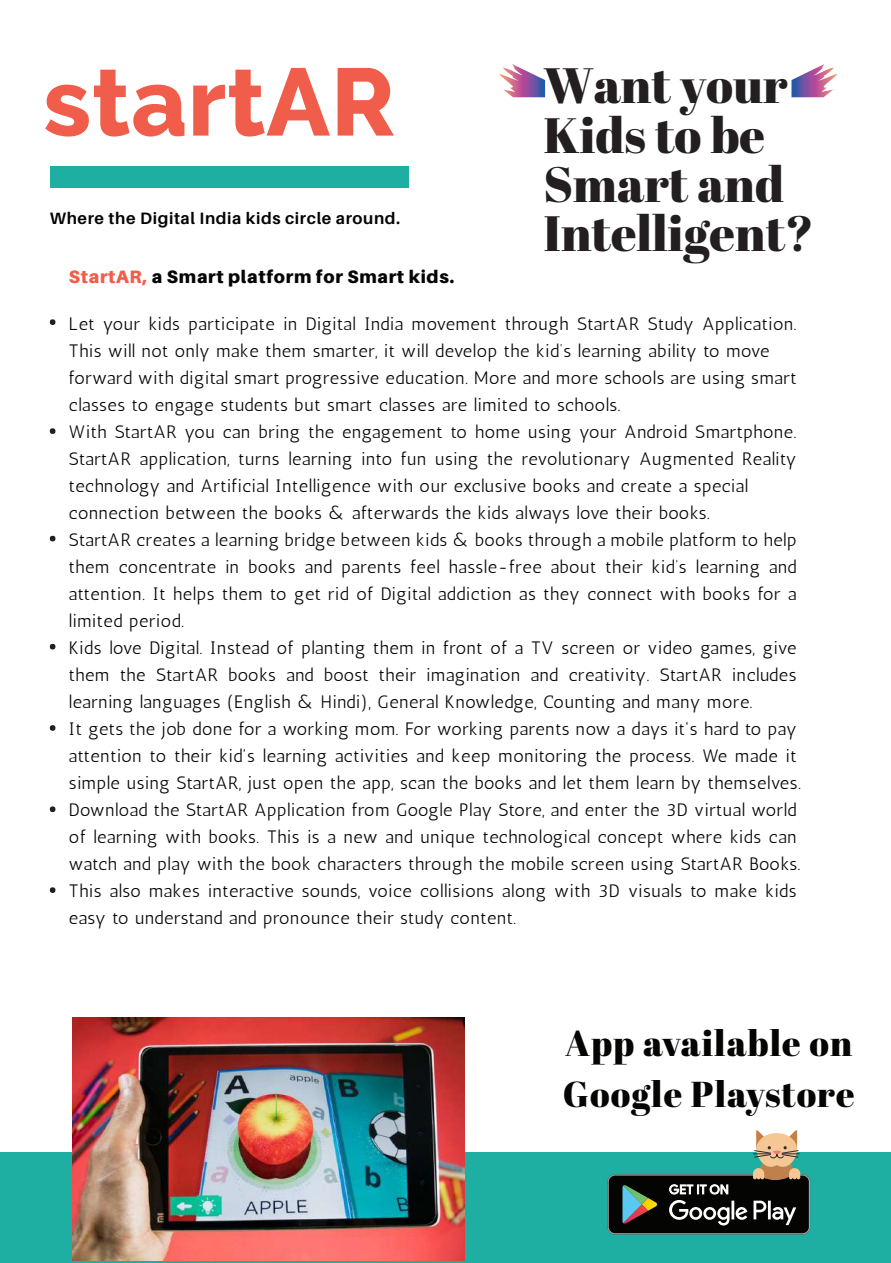
<style>
.page{position:relative;width:891px;height:1263px;background:#fff}
.page>*{position:absolute;margin:0;border:0;box-sizing:border-box;transform-origin:0 0}
.t1{font:49.65px/49.5px "Abril Fatface";color:#231f20}
.t2{font:36px/51px "Abril Fatface";letter-spacing:.03em;color:#050504}
.t3{font:18px/27px "Antic Sans";letter-spacing:.04em;color:#050504}
.t4{font:900 18px "Aileron";letter-spacing:.04em;color:#050504}
.t5{font:700 16.5px "Aileron";letter-spacing:.04em;color:#050504}
.s1{color:#f15d4b}
</style>
<div class="page">
<div style="left:0;top:1152px;width:891px;height:111px;background:#1eaea2"></div>
<svg style="left:792px;top:64px;width:46px;height:33px"></svg>
<svg style="left:499px;top:64px;width:46px;height:33px"></svg>
<svg style="left:50px;top:319px;width:5px;height:6px"></svg>
<svg style="left:50px;top:428px;width:5px;height:6px"></svg>
<svg style="left:50px;top:536px;width:5px;height:5px"></svg>
<svg style="left:50px;top:644px;width:5px;height:5px"></svg>
<svg style="left:50px;top:725px;width:5px;height:6px"></svg>
<svg style="left:50px;top:806px;width:5px;height:6px"></svg>
<svg style="left:50px;top:887px;width:5px;height:6px"></svg>
<svg style="left:45px;top:70px;width:139px;height:67px"></svg>
<svg style="left:193px;top:68px;width:137px;height:69px"></svg>
<svg style="left:338px;top:68px;width:56px;height:68px"></svg>
<svg style="left:608px;top:1130px;width:202px;height:104px"></svg>
<div style="left:50px;top:166px;width:358px;height:22px;background:#1eaea2"></div>
<img style="left:72px;top:1017px;width:393px;height:244px">
<p class="t5" style="left:50px;top:209px;width:352px">Where the Digital India kids circle around.</p>
<p class="t4" style="left:69px;top:266px;width:387px"><span class="s1">StartAR,</span> a Smart platform for Smart kids.</p>
<h1 class="t1" style="left:543px;top:59px;width:272px">Want your<br>Kids to be<br>Smart and<br>Intelligent?</h1>
<p class="t3" style="left:69px;top:310px;width:733px">Let your kids participate in Digital India movement through StartAR Study Application.<br>This will not only make them smarter, it will develop the kid’s learning ability to move forward with digital smart progressive education. More and more schools are using smart classes to engage students but smart classes are limited to schools.<br>With StartAR you can bring the engagement to home using your Android Smartphone.<br>StartAR application, turns learning into fun using the revolutionary Augmented Reality technology and Artificial Intelligence with our exclusive books and create a special connection between the books &amp; afterwards the kids always love their books.<br>StartAR creates a learning bridge between kids &amp; books through a mobile platform to help them concentrate in books and parents feel hassle-free about their kid’s learning and attention. It helps them to get rid of Digital addiction as they connect with books for a limited period.<br>Kids love Digital. Instead of planting them in front of a TV screen or video games, give them the StartAR books and boost their imagination and creativity. StartAR includes learning languages (English &amp; Hindi), General Knowledge, Counting and many more.<br>It gets the job done for a working mom. For working parents now a days it's hard to pay attention to their kid's learning activities and keep monitoring the process. We made it simple using StartAR, just open the app, scan the books and let them learn by themselves.<br>Download the StartAR Application from Google Play Store, and enter the 3D virtual world of learning with books. This is a new and unique technological concept where kids can watch and play with the book characters through the mobile screen using StartAR Books.<br>This also makes interactive sounds, voice collisions along with 3D visuals to make kids easy to understand and pronounce their study content.</p>
<h2 class="t2" style="left:563px;top:1016px;width:293px">App available on<br>Google Playstore</h2>
</div>
